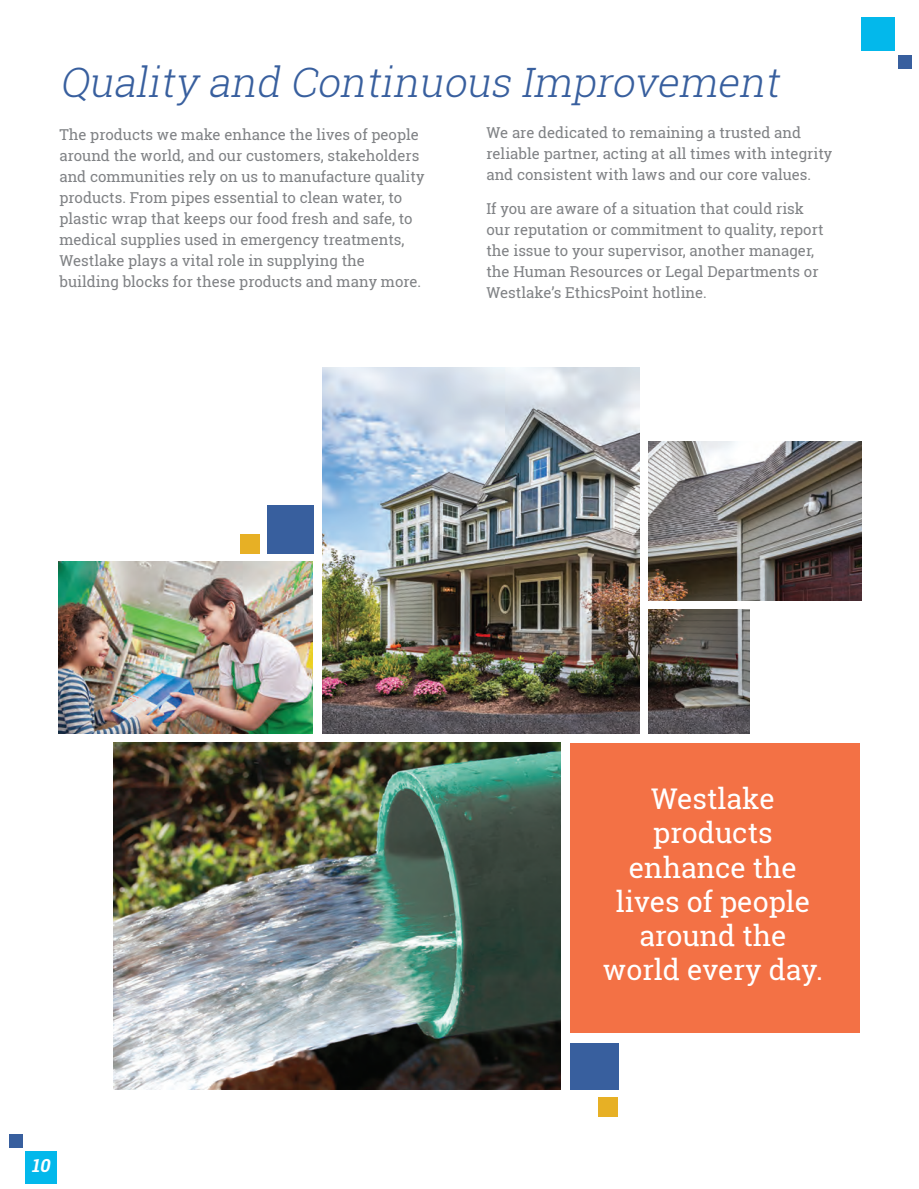
<style>
.page{position:relative;width:919px;height:1189px;background:#fff}
.page>*{position:absolute;margin:0;border:0;box-sizing:border-box;transform-origin:0 0}
.t1{font:italic 300 40.5px "Roboto Slab";color:#385f9e}
.t2{font:28.5px/34.2px "Roboto Slab";color:#fff;text-align:center}
.t3{font:italic 700 18px "Roboto Slab";color:#fff}
.t4{font:15px/21px "Roboto Slab";color:#808285}
</style>
<div class="page">
<div style="left:569px;top:742px;width:290px;height:290px;background:#f37145"></div>
<img style="left:322px;top:367px;width:317px;height:366px">
<div style="left:267px;top:505px;width:46px;height:48px;background:#385f9e"></div>
<div style="left:240px;top:533px;width:19px;height:20px;background:#e7b025"></div>
<img style="left:113px;top:742px;width:447px;height:346px">
<img style="left:58px;top:562px;width:254px;height:171px">
<img style="left:648px;top:441px;width:212px;height:159px">
<img style="left:648px;top:609px;width:101px;height:124px">
<div style="left:569px;top:1042px;width:49px;height:46px;background:#385f9e"></div>
<div style="left:598px;top:1096px;width:20px;height:20px;background:#e7b025"></div>
<div style="left:25px;top:1150px;width:31px;height:33px;background:#03b8eb"></div>
<div style="left:9px;top:1133px;width:13px;height:14px;background:#385f9e"></div>
<div style="left:861px;top:18px;width:33px;height:33px;background:#03b8eb"></div>
<div style="left:898px;top:55px;width:13px;height:13px;background:#385f9e"></div>
<h1 class="t1" style="left:59px;top:54px;width:730px">Quality and Continuous Improvement</h1>
<p class="t4" style="left:59px;top:124px;width:366px">The products we make enhance the lives of people around the world, and our customers, stakeholders and communities rely on us to manufacture quality products. From pipes essential to clean water, to plastic wrap that keeps our food fresh and safe, to medical supplies used in emergency treatments, Westlake plays a vital role in supplying the building blocks for these products and many more.</p>
<p class="t4" style="left:486px;top:121px;width:347px">We are dedicated to remaining a trusted and reliable partner, acting at all times with integrity and consistent with laws and our core values.</p>
<p class="t4" style="left:486px;top:198px;width:338px">If you are aware of a situation that could risk our reputation or commitment to quality, report the issue to your supervisor, another manager, the Human Resources or Legal Departments or Westlake’s EthicsPoint hotline.</p>
<p class="t3" style="left:32px;top:1153px;width:24px">10</p>
<h2 class="t2" style="left:602px;top:781px;width:221px">Westlake products enhance the lives of people around the world every day.</h2>
</div>
